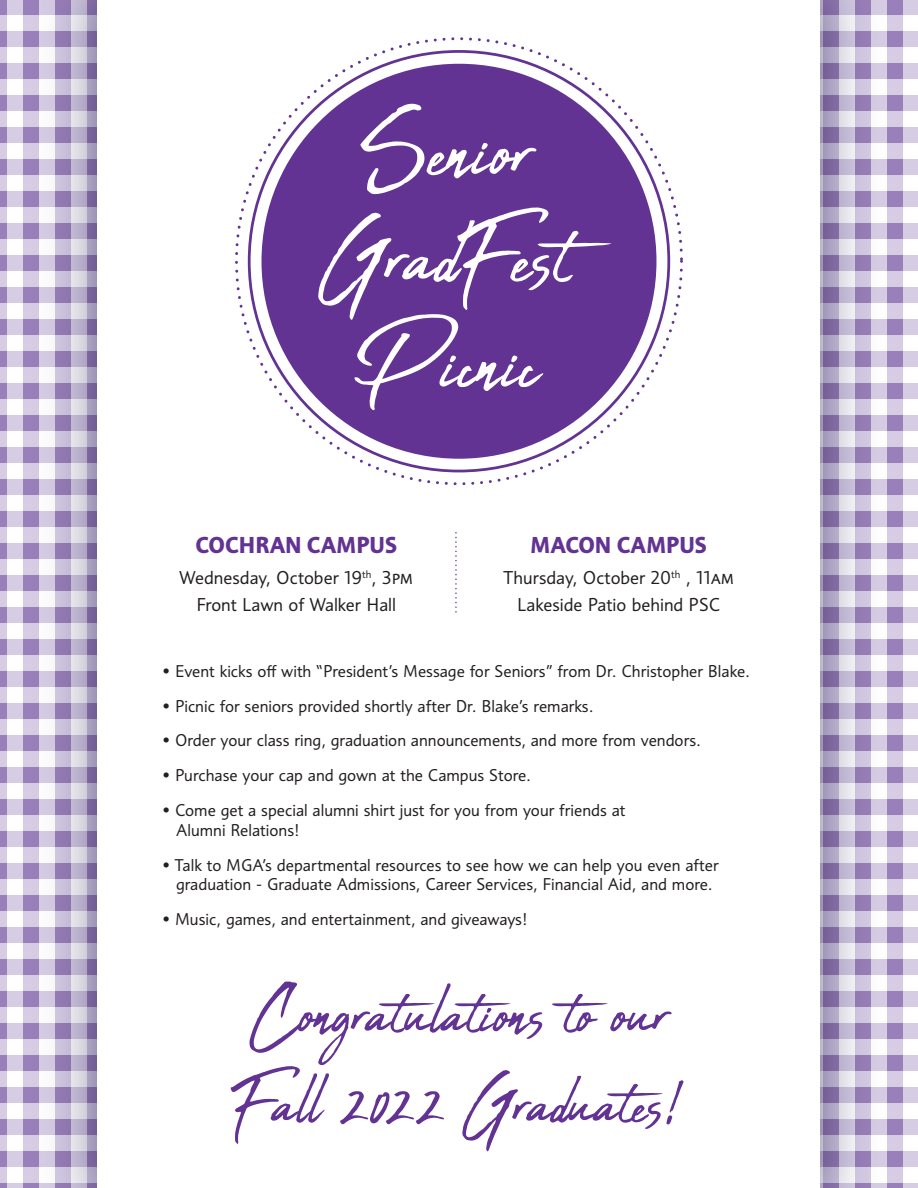
<style>
.page{position:relative;width:918px;height:1188px;background:#fff}
.page>*{position:absolute;margin:0;border:0;box-sizing:border-box;transform-origin:0 0}
.t1{font:117.15px/106.4px "Abuget";color:#fff;text-align:center}
.t2{font:88.8px/90px "Abuget";color:#623393}
.t3{font:700 22.35px "Informa Pro";color:#623393}
.t4{font:18px/27px "Informa Pro";color:#231f20;text-align:center}
.t5{font:16.5px/19.8px "Informa Pro";color:#231f20}
</style>
<div class="page">
<svg style="left:0;top:0;width:17px;height:1188px;fill:#d6cde5"></svg>
<svg style="left:901px;top:0;width:17px;height:1188px;fill:#d6cde5"></svg>
<img style="left:17px;top:0;width:884px;height:1188px">
<div style="left:98px;top:0;width:722px;height:1188px;background:#fff"></div>
<svg style="left:455px;top:533px;width:2px;height:80px"></svg>
<div style="left:262px;top:64px;width:394px;height:395px;background:#623393;border-radius:50%"></div>
<h1 class="t1" style="left:320px;top:100px;width:254px">Senior<br>GradFest<br>Picnic</h1>
<h3 class="t3" style="left:195px;top:531px;width:203px">COCHRAN CAMPUS</h3>
<p class="t4" style="left:179px;top:564px;width:236px">Wednesday, October 19<sup>th</sup>, 3PM<br>Front Lawn of Walker Hall</p>
<h3 class="t3" style="left:531px;top:531px;width:178px">MACON CAMPUS</h3>
<p class="t4" style="left:503px;top:564px;width:233px">Thursday, October 20<sup>th</sup> , 11AM<br>Lakeside Patio behind PSC</p>
<p class="t5" style="left:163px;top:661px;width:589px">• Event kicks off with “President’s Message for Seniors” from Dr. Christopher Blake.</p>
<p class="t5" style="left:163px;top:696px;width:433px">• Picnic for seniors provided shortly after Dr. Blake’s remarks.</p>
<p class="t5" style="left:163px;top:731px;width:540px">• Order your class ring, graduation announcements, and more from vendors.</p>
<p class="t5" style="left:163px;top:765px;width:370px">• Purchase your cap and gown at the Campus Store.</p>
<p class="t5" style="left:176px;top:800px;width:451px;text-indent:-13px">• Come get a special alumni shirt just for you from your friends at<br>Alumni Relations!</p>
<p class="t5" style="left:163px;top:855px;width:558px;text-align:center">• Talk to MGA’s departmental resources to see how we can help you even after graduation - Graduate Admissions, Career Services, Financial Aid, and more.</p>
<p class="t5" style="left:163px;top:909px;width:367px">• Music, games, and entertainment, and giveaways!</p>
<h2 class="t2" style="left:232px;top:971px;width:456px">Congratulations to our<br>Fall 2022 Graduates!</h2>
</div>
